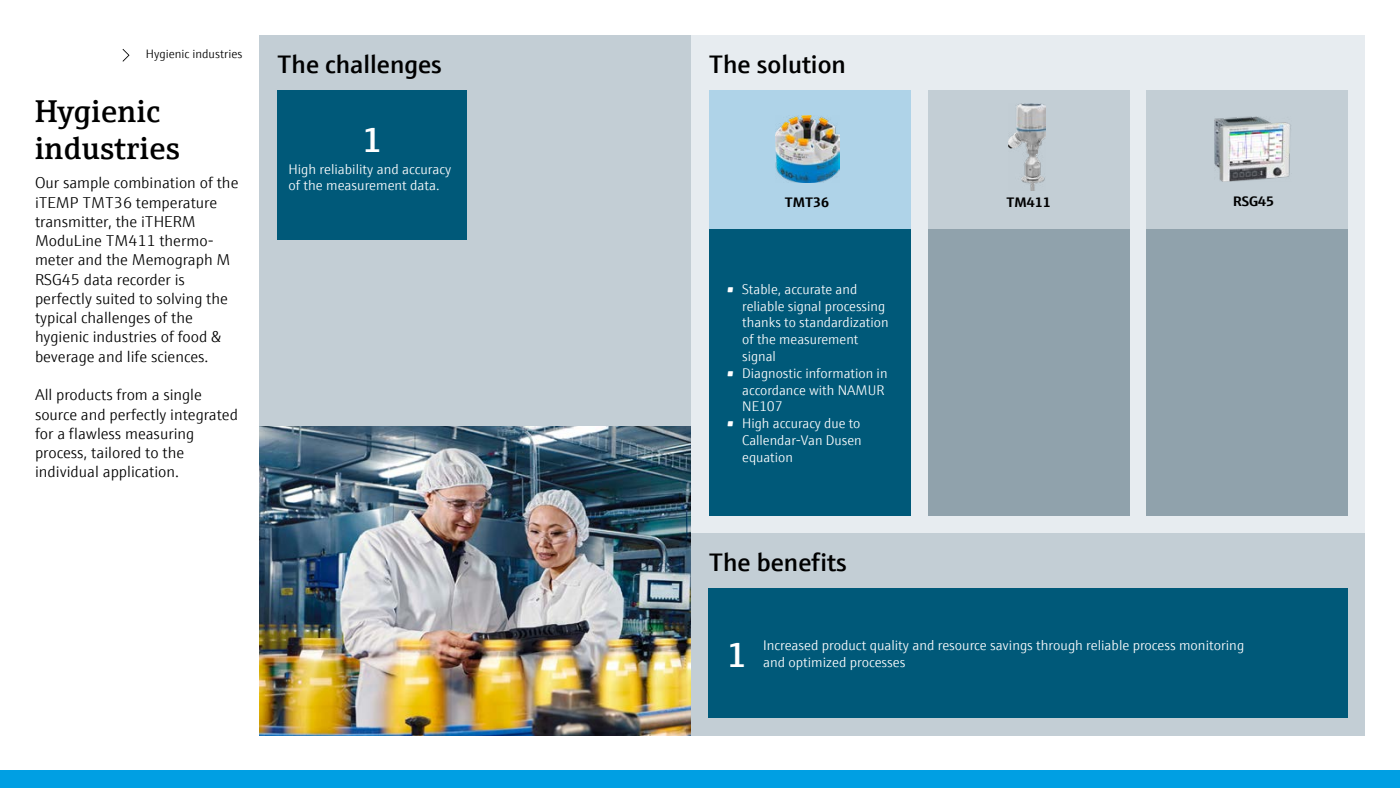
<style>
.page{position:relative;width:1400px;height:788px;background:#fff}
.page>*{position:absolute;margin:0;border:0;box-sizing:border-box;transform-origin:0 0}
.t1{font:600 35px "E+H Sans";color:#fff}
.t2{font:600 31.5px/37.8px "E+H Serif";letter-spacing:.01em;color:#000}
.t3{font:600 25.38px "E+H Sans";color:#000}
.t4{font:300 15.75px/19.2px "E+H Sans";color:#000}
.t5{font:300 14px/16.8px "E+H Sans";color:#fff}
.t6{font:700 13.83px "E+H Sans";color:#000}
.t7{font:300 12.25px "E+H Sans";color:#000}
</style>
<div class="page">
<div style="left:691px;top:35px;width:674px;height:527px;background:#e7ecf0"></div>
<div style="left:691px;top:533px;width:674px;height:202px;background:#c3ced5"></div>
<div style="left:260px;top:35px;width:431px;height:391px;background:#c3ced5"></div>
<div style="left:709px;top:588px;width:639px;height:130px;background:#005979"></div>
<img style="left:260px;top:426px;width:431px;height:309px">
<svg style="left:123px;top:49px;width:7px;height:13px"></svg>
<div style="left:277px;top:90px;width:190px;height:150px;background:#005979"></div>
<div style="left:709px;top:229px;width:201px;height:286px;background:#005979"></div>
<div style="left:709px;top:90px;width:201px;height:139px;background:#afd3e8"></div>
<img style="left:775px;top:116px;width:64px;height:66px">
<div style="left:1147px;top:90px;width:201px;height:139px;background:#c3ced5"></div>
<div style="left:928px;top:90px;width:201px;height:139px;background:#c3ced5"></div>
<img style="left:1008px;top:104px;width:38px;height:86px">
<img style="left:1214px;top:117px;width:77px;height:64px">
<div style="left:928px;top:229px;width:202px;height:286px;background:#90a2ac"></div>
<div style="left:1146px;top:229px;width:202px;height:286px;background:#90a2ac"></div>
<div style="left:0;top:770px;width:1400px;height:18px;background:#009fe3"></div>
<p class="t7" style="left:146px;top:45px;width:98px">Hygienic industries</p>
<h2 class="t2" style="left:35px;top:89px;width:147px">Hygienic industries</h2>
<p class="t4" style="left:35px;top:172px;width:205px">Our sample combination of the iTEMP TMT36 temperature transmitter, the iTHERM<br>ModuLine TM411 thermo&shy;meter and the Memograph M<br>RSG45 data recorder is perfectly suited to solving the typical challenges of the hygienic industries of food &amp; beverage and life sciences.</p>
<p class="t4" style="left:35px;top:384px;width:204px">All products from a single source and perfectly integrated for a flawless measuring process, tailored to the individual application.</p>
<h3 class="t3" style="left:277px;top:45px;width:166px">The challenges</h3>
<h1 class="t1" style="left:362px;top:113px;width:22px">1</h1>
<p class="t5" style="left:288px;top:159px;width:164px">High reliability and accuracy of the measurement data.</p>
<h3 class="t3" style="left:709px;top:45px;width:139px">The solution</h3>
<p class="t6" style="left:785px;top:191px;width:46px">TMT36</p>
<p class="t6" style="left:1006px;top:191px;width:46px">TM411</p>
<p class="t6" style="left:1233px;top:190px;width:43px">RSG45</p>
<p class="t5" style="left:742px;top:279px;width:148px;text-indent:-16px">• Stable, accurate and reliable signal processing thanks to standardization of the measurement signal</p>
<p class="t5" style="left:742px;top:363px;width:147px;text-indent:-16px">• Diagnostic information in accordance with NAMUR<br>NE107</p>
<p class="t5" style="left:742px;top:414px;width:121px;text-align:justify;text-indent:-16px">• High accuracy due to Callendar-Van Dusen equation</p>
<h3 class="t3" style="left:709px;top:542px;width:140px">The benefits</h3>
<h1 class="t1" style="left:727px;top:628px;width:22px">1</h1>
<p class="t5" style="left:763px;top:636px;width:483px">Increased product quality and resource savings through reliable process monitoring</p>
<p class="t5" style="left:763px;top:653px;width:144px">and optimized processes</p>
</div>
